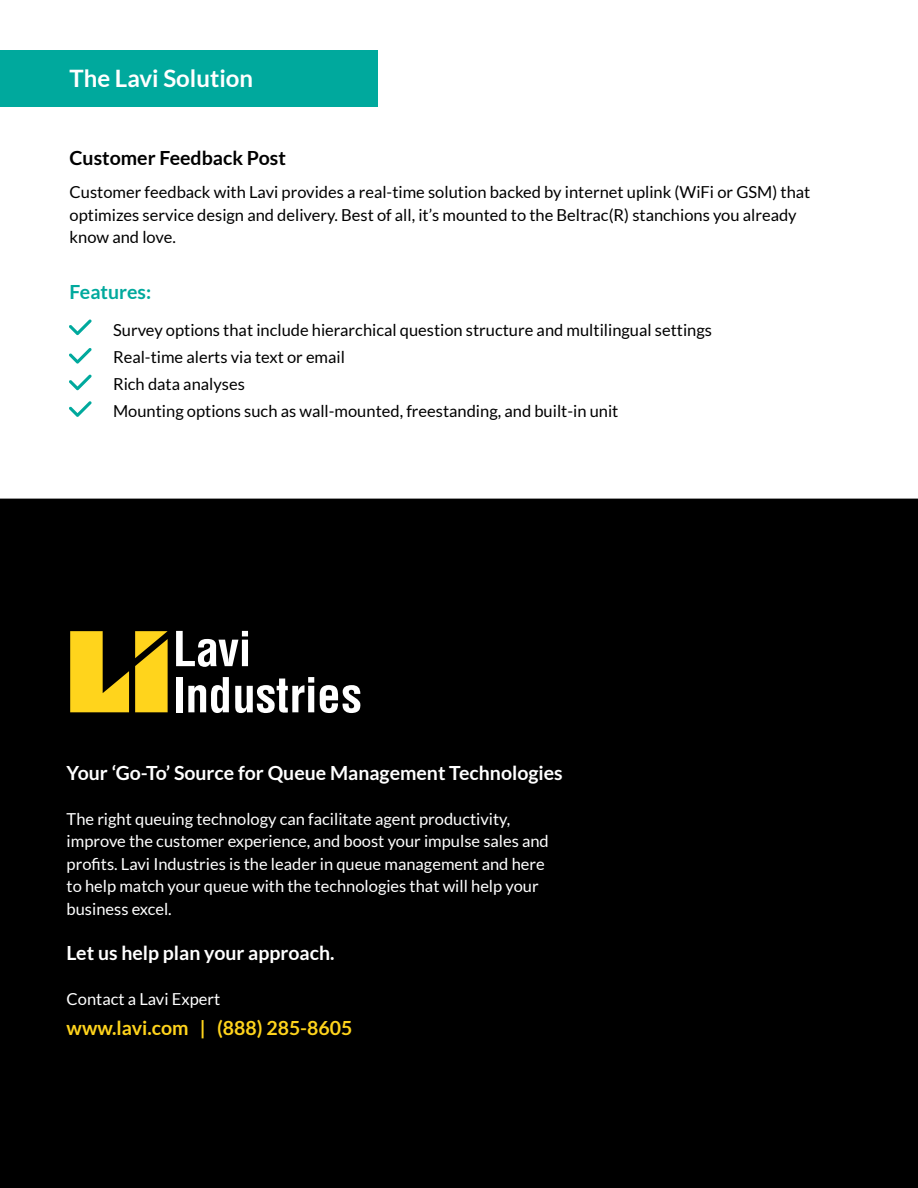
<style>
.page{position:relative;width:918px;height:1188px;background:#fff}
.page>*{position:absolute;margin:0;border:0;box-sizing:border-box;transform-origin:0 0}
.t1{font:700 24px "Lato";color:#fff}
.t2{font:700 19.5px "Lato";color:#fff}
.t3{font:700 19.5px "Lato";color:#ffd41c}
.t4{font:700 19.5px "Lato";color:#000}
.t5{font:700 19.5px "Lato";color:#00a99d}
.t6{font:16.5px/27px "Lato";color:#000}
.t7{font:16.5px/22.5px "Lato";color:#fff}
</style>
<div class="page">
<div style="left:0;top:499px;width:918px;height:689px;background:#000"></div>
<div style="left:0;top:50px;width:378px;height:56px;background:#00a99d"></div>
<svg style="left:69px;top:319px;width:23px;height:16px"></svg>
<svg style="left:69px;top:348px;width:23px;height:16px"></svg>
<svg style="left:69px;top:374px;width:23px;height:16px"></svg>
<svg style="left:69px;top:401px;width:23px;height:16px"></svg>
<svg style="left:135px;top:631px;width:33px;height:81px;background:#e2bb18"></svg>
<svg style="left:70px;top:631px;width:59px;height:81px;background:#b59713"></svg>
<svg style="left:176px;top:631px;width:72px;height:36px"></svg>
<div style="left:176px;top:677px;width:7px;height:35px;background:#fff"></div>
<svg style="left:188px;top:677px;width:41px;height:36px"></svg>
<svg style="left:235px;top:677px;width:126px;height:36px"></svg>
<h1 class="t1" style="left:70px;top:65px;width:185px">The Lavi Solution</h1>
<p class="t4" style="left:70px;top:147px;width:218px">Customer Feedback Post</p>
<p class="t6" style="left:70px;top:181px;width:742px;line-height:22.5px">Customer feedback with Lavi provides a real-time solution backed by internet uplink (WiFi or GSM) that optimizes service design and delivery. Best of all, it’s mounted to the Beltrac(R) stanchions you already know and love.</p>
<p class="t5" style="left:70px;top:281px;width:83px">Features:</p>
<p class="t6" style="left:113px;top:317px;width:600px">Survey options that include hierarchical question structure and multilingual settings Real-time alerts via text or email<br>Rich data analyses<br>Mounting options such as wall-mounted, freestanding, and built-in unit</p>
<p class="t2" style="left:67px;top:762px;width:498px">Your ‘Go-To’ Source for Queue Management Technologies</p>
<p class="t7" style="left:67px;top:807px;width:484px">The right queuing technology can facilitate agent productivity, improve the customer experience, and boost your impulse sales and profits. Lavi Industries is the leader in queue management and here to help match your queue with the technologies that will help your business excel.</p>
<p class="t2" style="left:67px;top:942px;width:269px">Let us help plan your approach.</p>
<p class="t7" style="left:67px;top:987px;width:155px">Contact a Lavi Expert</p>
<p class="t3" style="left:67px;top:1017px;width:287px">www.lavi.com | (888) 285-8605</p>
</div>
